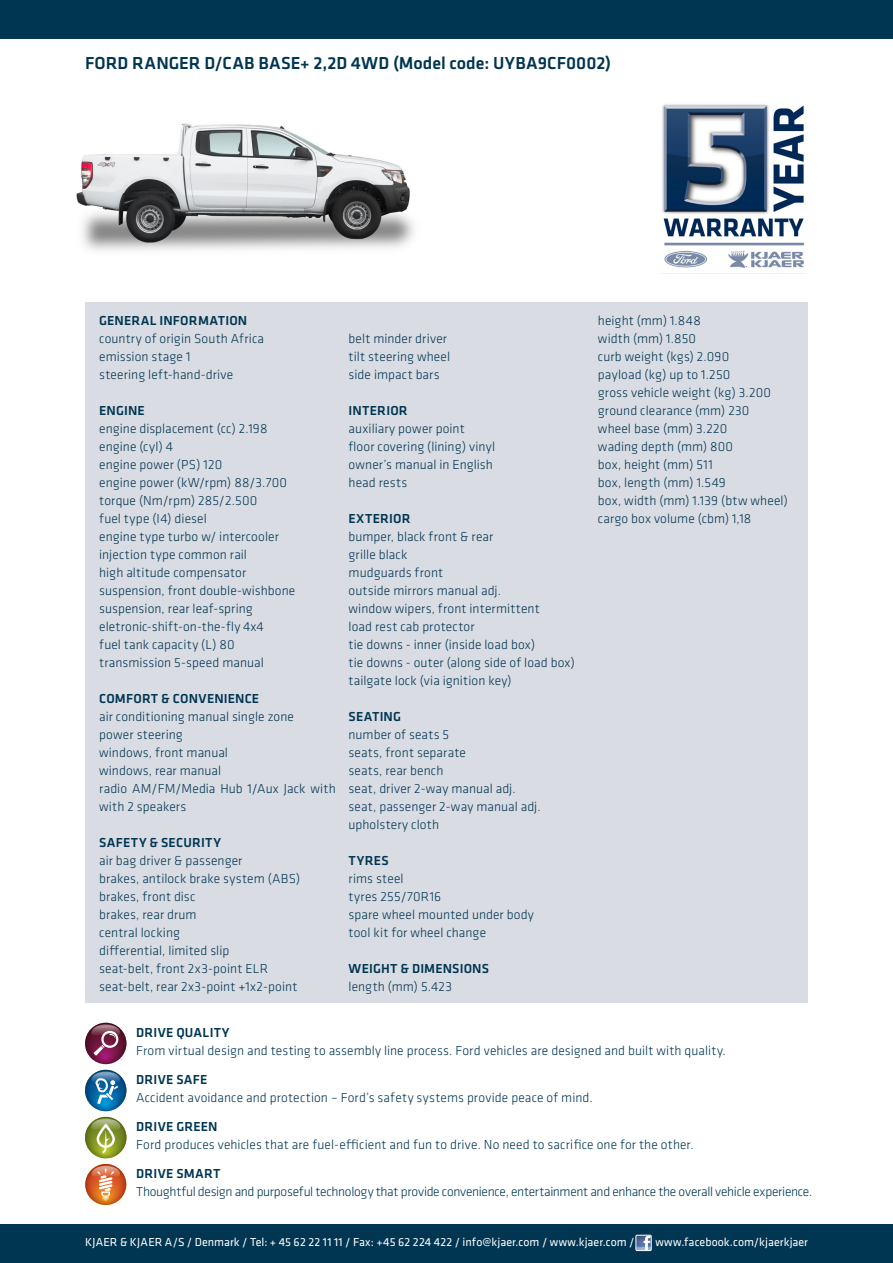
<style>
.page{position:relative;width:893px;height:1263px;background:#fff}
.page>*{position:absolute;margin:0;border:0;box-sizing:border-box;transform-origin:0 0}
.t1{font:500 18px "Klavika Basic";color:#013652}
.mellem{font:300 13.5px/18px "Klavika Basic";letter-spacing:.005em;color:#013652}
.mellem-2{font:500 13.5px "Klavika Basic";letter-spacing:.015em;color:#013652}
.mellem-3{font:300 13.5px "Klavika Basic";letter-spacing:-.025em;color:#013652}
.t2{font:12px "Klavika Basic";letter-spacing:.005em;color:#fff}
</style>
<div class="page">
<img style="left:77px;top:123px;width:337px;height:128px">
<div style="left:0;top:1225px;width:893px;height:38px;background:#013652"></div>
<img style="left:638px;top:1237px;width:11px;height:12px">
<div style="left:636px;top:1235px;width:15px;height:16px;border:1px solid #fff"></div>
<div style="left:0;top:0;width:893px;height:38px;background:#013652"></div>
<svg style="left:85px;top:1117px;width:41px;height:41px"></svg>
<svg style="left:91px;top:1118px;width:29px;height:35px"></svg>
<svg style="left:85px;top:1023px;width:41px;height:41px"></svg>
<svg style="left:91px;top:1024px;width:29px;height:31px"></svg>
<svg style="left:85px;top:1070px;width:41px;height:41px"></svg>
<svg style="left:91px;top:1072px;width:29px;height:32px"></svg>
<svg style="left:85px;top:1164px;width:41px;height:41px"></svg>
<svg style="left:92px;top:1166px;width:28px;height:35px"></svg>
<div style="left:85px;top:302px;width:723px;height:700px;background:#dadce3"></div>
<img style="left:661px;top:104px;width:145px;height:170px">
<p class="t1" style="left:85px;top:51px;width:528px">FORD RANGER D/CAB BASE+ 2,2D 4WD (Model code: UYBA9CF0002)</p>
<p class="mellem-2" style="left:99px;top:311px;width:150px">GENERAL INFORMATION</p>
<p class="mellem" style="left:99px;top:329px;width:166px">country of origin South Africa</p>
<p class="mellem" style="left:99px;top:347px;width:93px">emission stage 1</p>
<p class="mellem" style="left:99px;top:365px;width:136px">steering left-hand-drive</p>
<p class="mellem-2" style="left:99px;top:401px;width:47px">ENGINE</p>
<p class="mellem" style="left:99px;top:419px;width:170px">engine displacement (cc) 2.198</p>
<p class="mellem" style="left:99px;top:437px;width:75px">engine (cyl) 4</p>
<p class="mellem" style="left:99px;top:455px;width:125px">engine power (PS) 120</p>
<p class="mellem" style="left:99px;top:473px;width:189px">engine power (kW/rpm) 88/3.700</p>
<p class="mellem" style="left:99px;top:491px;width:160px">torque (Nm/rpm) 285/2.500</p>
<p class="mellem" style="left:99px;top:509px;width:109px">fuel type (I4) diesel</p>
<p class="mellem" style="left:99px;top:527px;width:181px">engine type turbo w/ intercooler</p>
<p class="mellem" style="left:99px;top:545px;width:149px">injection type common rail</p>
<p class="mellem" style="left:99px;top:563px;width:149px">high altitude compensator</p>
<p class="mellem" style="left:99px;top:581px;width:198px">suspension, front double-wishbone</p>
<p class="mellem" style="left:99px;top:599px;width:155px">suspension, rear leaf-spring</p>
<p class="mellem" style="left:99px;top:617px;width:166px">eletronic-shift-on-the-fly 4x4</p>
<p class="mellem" style="left:99px;top:635px;width:137px">fuel tank capacity (L) 80</p>
<p class="mellem" style="left:99px;top:653px;width:166px">transmission 5-speed manual</p>
<p class="mellem-2" style="left:99px;top:689px;width:161px">COMFORT &amp; CONVENIENCE</p>
<p class="mellem" style="left:99px;top:707px;width:196px">air conditioning manual single zone</p>
<p class="mellem" style="left:99px;top:725px;width:85px">power steering</p>
<p class="mellem" style="left:99px;top:743px;width:130px">windows, front manual</p>
<p class="mellem" style="left:99px;top:761px;width:123px">windows, rear manual</p>
<p class="mellem" style="left:99px;top:779px;width:238px">radio AM/FM/Media Hub 1/Aux Jack with with 2 speakers</p>
<p class="mellem-2" style="left:99px;top:833px;width:123px">SAFETY &amp; SECURITY</p>
<p class="mellem" style="left:99px;top:851px;width:145px">air bag driver &amp; passenger</p>
<p class="mellem" style="left:99px;top:869px;width:203px">brakes, antilock brake system (ABS)</p>
<p class="mellem" style="left:99px;top:887px;width:98px">brakes, front disc</p>
<p class="mellem" style="left:99px;top:905px;width:99px">brakes, rear drum</p>
<p class="mellem" style="left:99px;top:923px;width:82px">central locking</p>
<p class="mellem" style="left:99px;top:941px;width:132px">differential, limited slip</p>
<p class="mellem" style="left:99px;top:959px;width:170px">seat-belt, front 2x3-point ELR</p>
<p class="mellem" style="left:99px;top:977px;width:200px">seat-belt, rear 2x3-point +1x2-point</p>
<p class="mellem" style="left:349px;top:329px;width:100px">belt minder driver</p>
<p class="mellem" style="left:349px;top:347px;width:103px">tilt steering wheel</p>
<p class="mellem" style="left:349px;top:365px;width:93px">side impact bars</p>
<p class="mellem-2" style="left:349px;top:401px;width:61px">INTERIOR</p>
<p class="mellem" style="left:349px;top:419px;width:118px">auxiliary power point</p>
<p class="mellem" style="left:349px;top:437px;width:148px">floor covering (lining) vinyl</p>
<p class="mellem" style="left:349px;top:455px;width:146px">owner’s manual in English</p>
<p class="mellem" style="left:349px;top:473px;width:60px">head rests</p>
<p class="mellem-2" style="left:349px;top:509px;width:64px">EXTERIOR</p>
<p class="mellem" style="left:349px;top:527px;width:146px">bumper, black front &amp; rear</p>
<p class="mellem" style="left:349px;top:545px;width:60px">grille black</p>
<p class="mellem" style="left:349px;top:563px;width:96px">mudguards front</p>
<p class="mellem" style="left:349px;top:581px;width:154px">outside mirrors manual adj.</p>
<p class="mellem" style="left:349px;top:599px;width:193px">window wipers, front intermittent</p>
<p class="mellem" style="left:349px;top:617px;width:127px">load rest cab protector</p>
<p class="mellem" style="left:349px;top:635px;width:188px">tie downs - inner (inside load box)</p>
<p class="mellem" style="left:349px;top:653px;width:228px">tie downs - outer (along side of load box)</p>
<p class="mellem" style="left:349px;top:671px;width:165px">tailgate lock (via ignition key)</p>
<p class="mellem-2" style="left:349px;top:707px;width:54px">SEATING</p>
<p class="mellem" style="left:349px;top:725px;width:102px">number of seats 5</p>
<p class="mellem" style="left:349px;top:743px;width:119px">seats, front separate</p>
<p class="mellem" style="left:349px;top:761px;width:96px">seats, rear bench</p>
<p class="mellem" style="left:349px;top:779px;width:169px">seat, driver 2-way manual adj.</p>
<p class="mellem" style="left:349px;top:797px;width:194px">seat, passenger 2-way manual adj.</p>
<p class="mellem" style="left:349px;top:815px;width:92px">upholstery cloth</p>
<p class="mellem-2" style="left:349px;top:851px;width:42px">TYRES</p>
<p class="mellem" style="left:349px;top:869px;width:57px">rims steel</p>
<p class="mellem" style="left:349px;top:887px;width:94px">tyres 255/70R16</p>
<p class="mellem" style="left:349px;top:905px;width:187px">spare wheel mounted under body</p>
<p class="mellem" style="left:349px;top:923px;width:139px">tool kit for wheel change</p>
<p class="mellem-2" style="left:349px;top:959px;width:142px">WEIGHT &amp; DIMENSIONS</p>
<p class="mellem" style="left:349px;top:977px;width:105px">length (mm) 5.423</p>
<p class="mellem" style="left:598px;top:311px;width:105px">height (mm) 1.848</p>
<p class="mellem" style="left:598px;top:329px;width:100px">width (mm) 1.850</p>
<p class="mellem" style="left:598px;top:347px;width:133px">curb weight (kgs) 2.090</p>
<p class="mellem" style="left:598px;top:365px;width:134px">payload (kg) up to 1.250</p>
<p class="mellem" style="left:598px;top:383px;width:175px">gross vehicle weight (kg) 3.200</p>
<p class="mellem" style="left:598px;top:401px;width:153px">ground clearance (mm) 230</p>
<p class="mellem" style="left:598px;top:419px;width:131px">wheel base (mm) 3.220</p>
<p class="mellem" style="left:598px;top:437px;width:137px">wading depth (mm) 800</p>
<p class="mellem" style="left:598px;top:455px;width:116px">box, height (mm) 511</p>
<p class="mellem" style="left:598px;top:473px;width:129px">box, length (mm) 1.549</p>
<p class="mellem" style="left:598px;top:491px;width:191px">box, width (mm) 1.139 (btw wheel)</p>
<p class="mellem" style="left:598px;top:509px;width:155px">cargo box volume (cbm) 1,18</p>
<p class="mellem-2" style="left:136px;top:1023px;width:95px">DRIVE QUALITY</p>
<p class="mellem" style="left:136px;top:1041px;width:591px">From virtual design and testing to assembly line process. Ford vehicles are designed and built with quality.</p>
<p class="mellem-2" style="left:136px;top:1070px;width:73px">DRIVE SAFE</p>
<p class="mellem" style="left:136px;top:1088px;width:458px">Accident avoidance and protection – Ford’s safety systems provide peace of mind.</p>
<p class="mellem-2" style="left:136px;top:1117px;width:83px">DRIVE GREEN</p>
<p class="mellem" style="left:136px;top:1135px;width:559px">Ford produces vehicles that are fuel-efficient and fun to drive. No need to sacrifice one for the other.</p>
<p class="mellem-2" style="left:136px;top:1165px;width:86px">DRIVE SMART</p>
<p class="mellem-3" style="left:136px;top:1184px;width:678px">Thoughtful design and purposeful technology that provide convenience, entertainment and enhance the overall vehicle experience.</p>
<p class="t2" style="left:85px;top:1235px;width:551px">KJAER &amp; KJAER A/S / Denmark / Tel: + 45 62 22 11 11 / Fax: +45 62 224 422 / info@kjaer.com / www.kjaer.com /</p>
<p class="t2" style="left:655px;top:1235px;width:154px">www.facebook.com/kjaerkjaer</p>
</div>
